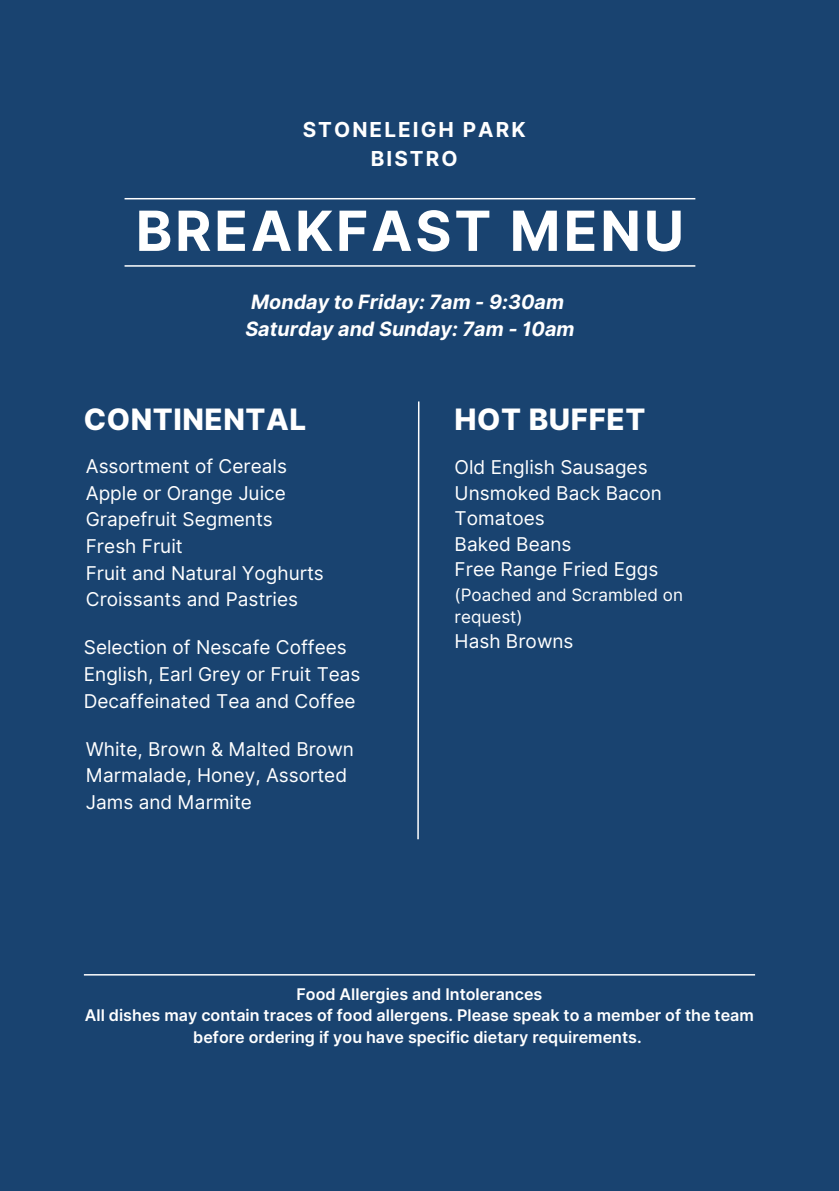
<style>
.page{position:relative;width:839px;height:1191px;background:#fff}
.page>*{position:absolute;margin:0;border:0;box-sizing:border-box;transform-origin:0 0}
.t1{font:700 55.4px "Inter";letter-spacing:.05em;color:#fff}
.t2{font:800 29.6px "Inter";letter-spacing:.02em;color:#fff}
.t3{font:700 20.6px/28.4px "Inter";letter-spacing:.1em;color:#fff;text-align:center}
.t4{font:italic 700 19.8px/27px "Inter";color:#fff}
.t5{font:19px/26.6px "Inter";color:#fff}
.t6{font:17px/22.8px "Inter";color:#fff}
.t7{font:600 16px/21.4px "Inter";color:#fff;text-align:center}
</style>
<div class="page">
<div style="left:0;top:0;width:838px;height:1190px;background:#194370"></div>
<hr style="left:84px;top:974px;width:671px;height:2px;background:#fff">
<hr style="left:124px;top:265px;width:571px;height:2px;background:#fff">
<hr style="left:124px;top:198px;width:571px;height:1px;background:#fff">
<svg style="left:417px;top:401px;width:3px;height:439px"></svg>
<p class="t3" style="left:303px;top:116px;width:224px">STONELEIGH PARK<br>BISTRO</p>
<h1 class="t1" style="left:136px;top:190px;width:550px">BREAKFAST MENU</h1>
<p class="t4" style="left:245px;top:289px;width:330px">Monday to Friday: 7am - 9:30am<br>Saturday and Sunday: 7am - 10am</p>
<h2 class="t2" style="left:84px;top:397px;width:224px">CONTINENTAL</h2>
<h2 class="t2" style="left:454px;top:397px;width:192px">HOT BUFFET</h2>
<p class="t5" style="left:86px;top:453px;width:239px">Assortment of Cereals<br>Apple or Orange Juice<br>Grapefruit Segments<br>Fresh Fruit<br>Fruit and Natural Yoghurts<br>Croissants and Pastries</p>
<p class="t5" style="left:84px;top:634px;width:278px">Selection of Nescafe Coffees<br>English, Earl Grey or Fruit Teas<br>Decaffeinated Tea and Coffee</p>
<p class="t5" style="left:86px;top:736px;width:269px">White, Brown &amp; Malted Brown<br>Marmalade, Honey, Assorted<br>Jams and Marmite</p>
<p class="t5" style="left:454px;top:455px;width:209px;line-height:25.6px">Old English Sausages<br>Unsmoked Back Bacon<br>Tomatoes<br>Baked Beans<br>Free Range Fried Eggs</p>
<p class="t6" style="left:454px;top:583px;width:230px">(Poached and Scrambled on request)</p>
<p class="t5" style="left:454px;top:628px;width:120px">Hash Browns</p>
<p class="t7" style="left:85px;top:983px;width:670px">Food Allergies and Intolerances<br>All dishes may contain traces of food allergens. Please speak to a member of the team before ordering if you have specific dietary requirements.</p>
</div>
